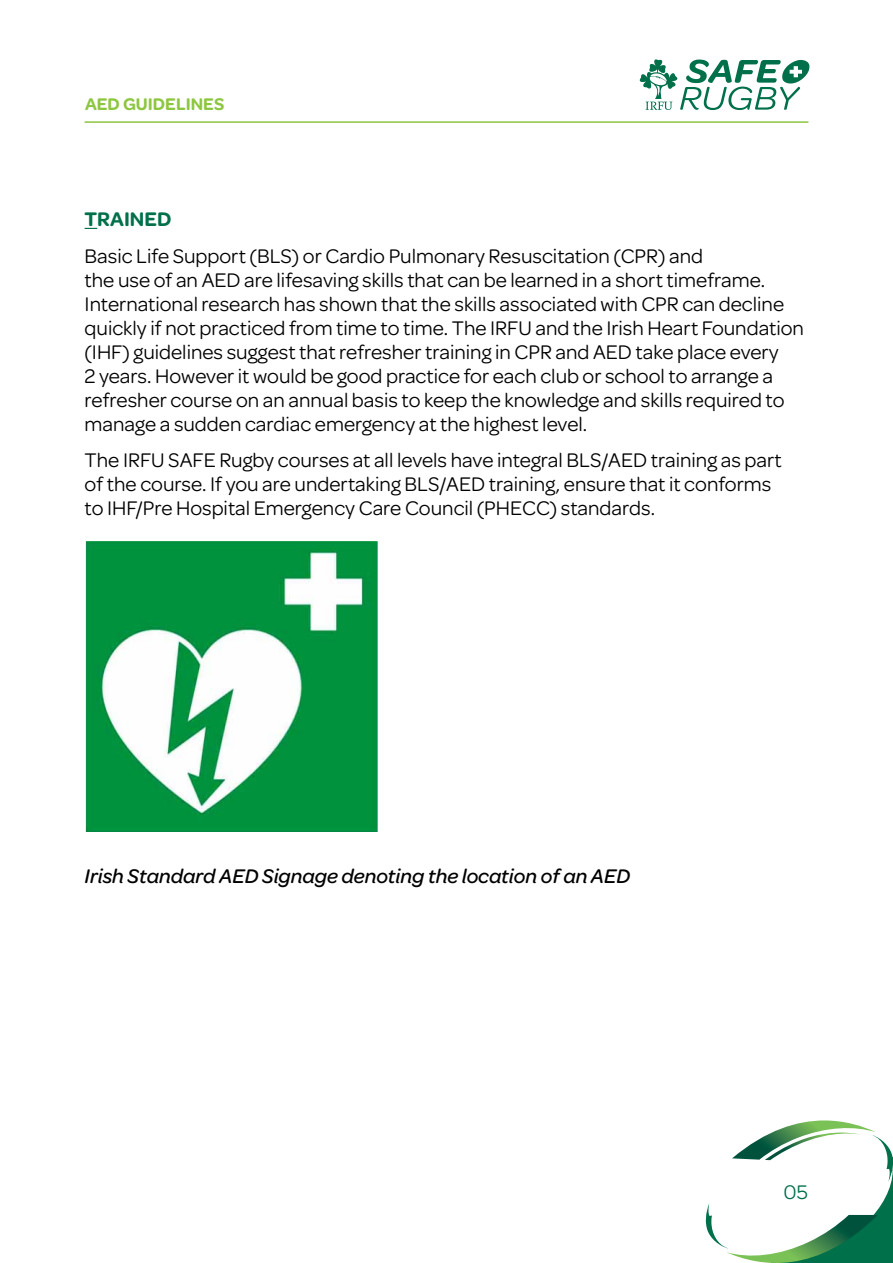
<style>
.page{position:relative;width:893px;height:1263px;background:#fff}
.page>*{position:absolute;margin:0;border:0;box-sizing:border-box;transform-origin:0 0}
.t1{font:21px/24px "Omnes";color:#000}
.t2{font:italic 500 21px "Omnes";color:#000}
.t3{font:600 21px "Omnes";color:#00704a}
.t4{font:21px "Omnes";color:#00704a}
.t5{font:600 18px "Omnes";color:#8dc63f}
</style>
<div class="page">
<svg style="left:639px;top:59px;width:170px;height:51px"></svg>
<hr style="left:85px;top:121px;width:723px;height:2px;background:#8dc63f">
<svg style="left:705px;top:1120px;width:188px;height:143px"></svg>
<svg style="left:85px;top:228px;width:12px;height:1px"></svg>
<img style="left:87px;top:543px;width:289px;height:287px">
<div style="left:84px;top:540px;width:295px;height:293px;border:2px solid #fff"></div>
<p class="t5" style="left:85px;top:94px;width:141px">AED GUIDELINES</p>
<p class="t3" style="left:85px;top:207px;width:74px">TRAINED</p>
<p class="t1" style="left:85px;top:244px;width:620px">Basic Life Support (BLS) or Cardio Pulmonary Resuscitation (CPR) and the use of an AED</p>
<p class="t1" style="left:85px;top:268px;width:701px;text-indent:160px">are lifesaving skills that can be learned in a short timeframe.<br>I nternational research has shown that the skills associated with CPR can decline quickly if not practiced from time to time. The IRFU</p>
<p class="t1" style="left:85px;top:316px;width:721px;text-indent:451px">and the I rish Heart Foundation (I HF) guidelines suggest that refresher training in CPR and AED</p>
<p class="t1" style="left:85px;top:340px;width:701px;text-indent:551px">take place every 2 years. However it would be good practice for each club or school to arrange a refresher course on an annual basis to keep the knowledge and skills required to manage a sudden cardiac emergency at the highest level.</p>
<p class="t1" style="left:85px;top:448px;width:50px">The IRFU</p>
<p class="t1" style="left:168px;top:448px;width:13px">SAFE</p>
<p class="t1" style="left:219px;top:448px;width:403px">Rugby courses at all levels have integral BLS/AED</p>
<p class="t1" style="left:651px;top:448px;width:133px">training as part</p>
<p class="t1" style="left:85px;top:472px;width:376px">of the course. If you are undertaking BLS/AED</p>
<p class="t1" style="left:85px;top:472px;width:688px;text-indent:404px">training, ensure that it conforms to I HF/Pre Hospital Emergency Care Council (PHECC) standards.</p>
<p class="t2" style="left:85px;top:864px;width:547px">Irish Standard AED Signage denoting the location of an AED</p>
<p class="t4" style="left:783px;top:1180px;width:26px">05</p>
</div>
